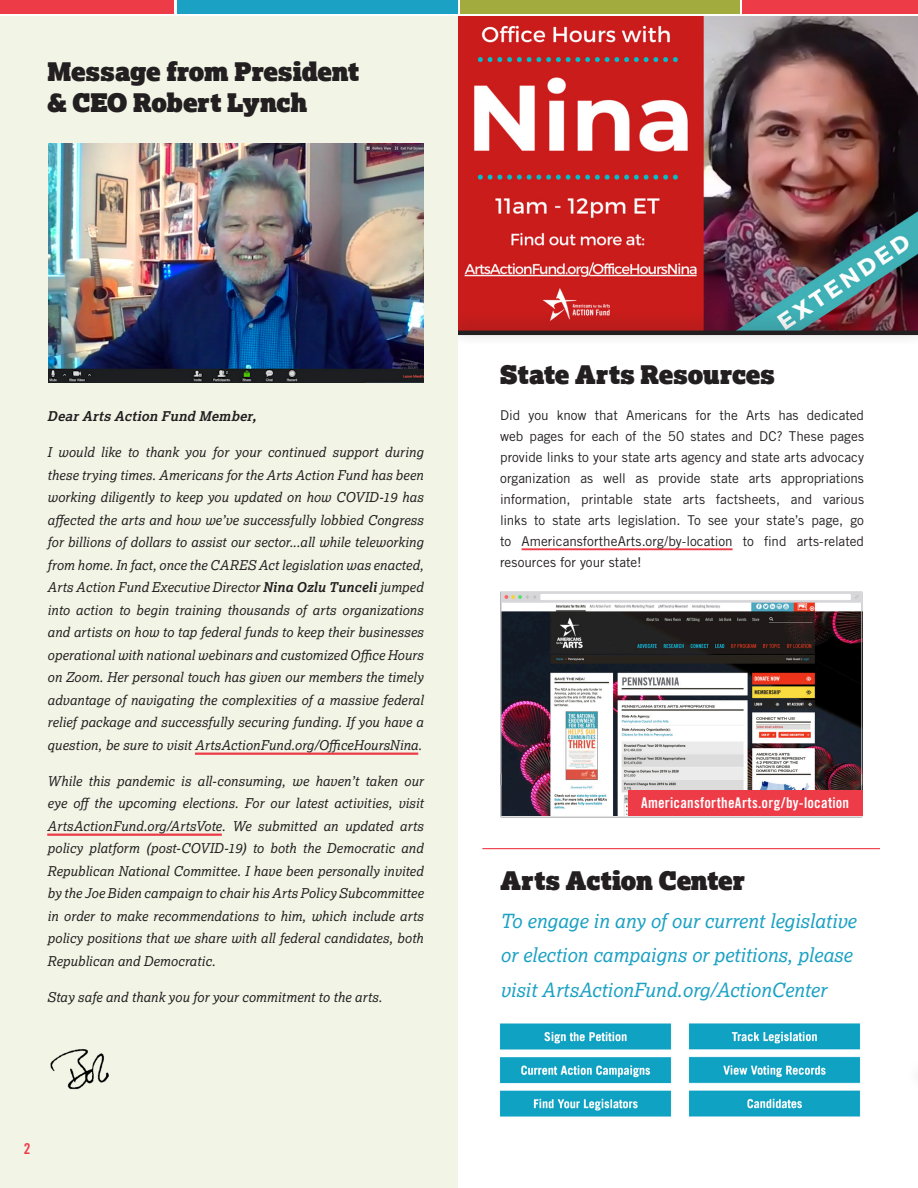
<style>
.page{position:relative;width:918px;height:1188px;background:#fff}
.page>*{position:absolute;margin:0;border:0;box-sizing:border-box;transform-origin:0 0}
.Headline{font:25.5px/30.6px "Lexia Advertising";color:#231f20}
.t1{font:italic 19.5px/34.5px "Lexia";color:#1ba1c3}
.t2{font:15px "Trade Gothic LT Std Bd Cn 20";color:#ed3b47}
.t3{font:14.85px "Trade Gothic LT Std Bd Cn 20";letter-spacing:.015em;color:#fff}
.t4{font:italic 13.5px/22.5px "Lexia";color:#231f20;text-align:justify}
.t5{font:13.5px/21px "Trade Gothic LT Std";color:#231f20;text-align:justify}
.t6{font:italic 700 13.5px "Lexia";color:#231f20}
.s1{font-weight:700}
</style>
<div class="page">
<img style="left:500px;top:784px;width:363px;height:34px">
<img style="left:500px;top:591px;width:363px;height:193px">
<img style="left:457px;top:16px;width:461px;height:295px">
<div style="left:742px;top:0;width:176px;height:14px;background:#ed3b47"></div>
<div style="left:460px;top:0;width:280px;height:14px;background:#a2ab3d"></div>
<div style="left:0;top:0;width:174px;height:14px;background:#ed3b47"></div>
<div style="left:177px;top:0;width:280px;height:14px;background:#1ba1c3"></div>
<div style="left:443px;top:311px;width:475px;height:35px;background:#231f20;opacity:.4"></div>
<hr style="left:457px;top:331px;width:461px;height:4px;background:#231f20">
<div style="left:0;top:16px;width:457px;height:1172px;background:#f2f5e6"></div>
<hr style="left:195px;top:753px;width:223px;height:2px;background:#ed3b47">
<hr style="left:47px;top:834px;width:175px;height:2px;background:#ed3b47">
<img style="left:50px;top:1049px;width:59px;height:41px">
<img style="left:48px;top:143px;width:375px;height:239px">
<hr style="left:522px;top:548px;width:211px;height:2px;background:#ed3b47">
<img style="left:499px;top:1023px;width:173px;height:94px">
<img style="left:688px;top:1023px;width:173px;height:94px">
<div style="left:628px;top:790px;width:234px;height:26px;background:#ed3b47"></div>
<hr style="left:482px;top:848px;width:398px;height:1px;background:#ed3b47">
<p class="Headline" style="left:48px;top:56px;width:313px">Message from President &amp; CEO Robert Lynch</p>
<p class="t6" style="left:47px;top:408px;width:214px">DearArts Action Fund Member,</p>
<p class="t4" style="left:47px;top:441px;width:378px">I would like to thank you for your continued support during these trying times. Americans for the Arts Action Fund has been working diligently to keep you updated on how COVID-19 has affected the arts and how we’ve successfully lobbied Congress for billions of dollars to assist our sector...all while teleworking from home. In fact, once the CARES Act legislation was enacted, Arts Action Fund Executive Director <span class="s1">Nina Ozlu Tunceli</span> jumped into action to begin training thousands of arts organizations and artists on how to tap federal funds to keep their businesses operational with national webinars and customized Office Hours on Zoom. Her personal touch has given our members the timely advantage of navigating the complexities of a massive federal relief package and successfully securing funding. If you have a question, be sure to visit ArtsActionFund.org/OfficeHoursNina.</p>
<p class="t4" style="left:47px;top:769px;width:378px">While this pandemic is all-consuming, we haven’t taken our eye off the upcoming elections. For our latest activities, visit ArtsActionFund.org/ArtsVote. We submitted an updated arts policy platform (post-COVID-19) to both the Democratic and Republican National Committee. I have been personally invited by the Joe Biden campaign to chair his Arts Policy Subcommittee in order to make recommendations to him, which include arts policy positions that we share with all federal candidates, both Republican and Democratic.</p>
<p class="t4" style="left:47px;top:985px;width:336px">Stay safe and thank you for your commitment to the arts.</p>
<p class="t2" style="left:24px;top:1140px;width:8px">2</p>
<p class="Headline" style="left:500px;top:358px;width:276px">State Arts Resources</p>
<p class="t5" style="left:500px;top:405px;width:365px">Did you know that Americans for the Arts has dedicated web pages for each of the 50 states and DC? These pages provide links to your state arts agency and state arts advocacy organization as well as provide state arts appropriations information, printable state arts factsheets, and various links to state arts legislation. To see your state’s page, go to AmericansfortheArts.org/by-location to find arts-related resources for your state!</p>
<p class="t3" style="left:641px;top:794px;width:210px">AmericansfortheArts.org/by-location</p>
<p class="Headline" style="left:500px;top:864px;width:246px">Arts Action Center</p>
<p class="t1" style="left:500px;top:903px;width:357px">To engage in any of our current legislative or election campaigns or petitions, please visit ArtsActionFund.org/ActionCenter</p>
</div>
